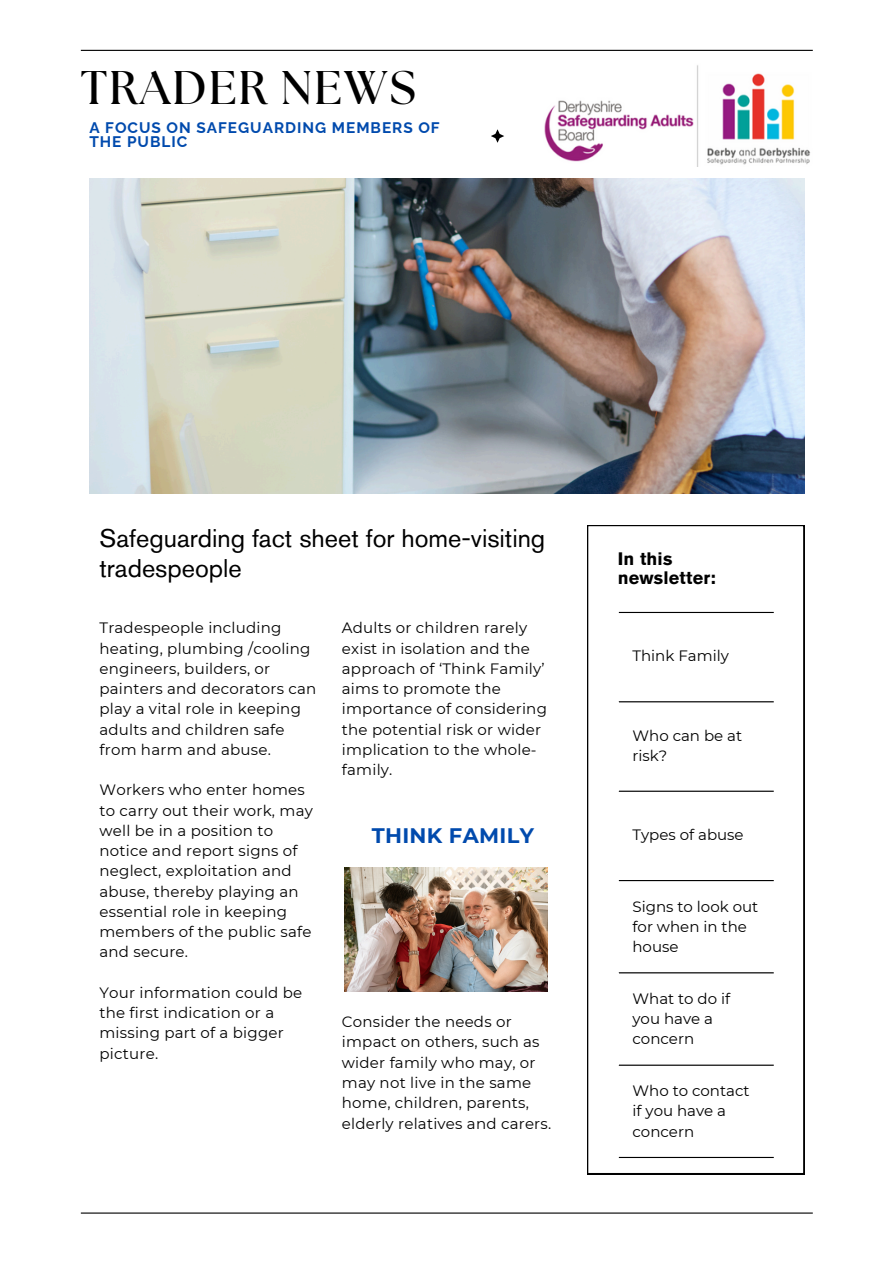
<style>
.page{position:relative;width:894px;height:1264px;background:#fff}
.page>*{position:absolute;margin:0;border:0;box-sizing:border-box;transform-origin:0 0}
.t1{font:700 47.1px "The Seasons";letter-spacing:.04em;color:#000}
.t2{font:25.5px/30.3px "Akzidenz Grotesk Pro";color:#000}
.t3{font:700 21px "Montserrat";letter-spacing:.015em;color:#004aad}
.t4{font:700 18px/19.2px "Akzidenz Grotesk Pro";letter-spacing:.01em;color:#000}
.t5{font:700 15.3px/14.7px "Raleway";letter-spacing:.065em;color:#004aad}
.t6{font:15px/20.2px "Montserrat";letter-spacing:.015em;color:#000}
</style>
<div class="page">
<hr style="left:81px;top:50px;width:731px;height:1px;background:#000">
<hr style="left:81px;top:1212px;width:731px;height:1px;background:#000">
<svg style="left:491px;top:129px;width:13px;height:14px"></svg>
<svg style="left:587px;top:525px;width:217px;height:649px"></svg>
<hr style="left:618px;top:612px;width:155px;height:1px;background:#000">
<hr style="left:618px;top:701px;width:155px;height:1px;background:#000">
<hr style="left:618px;top:790px;width:155px;height:1px;background:#000">
<hr style="left:618px;top:880px;width:155px;height:1px;background:#000">
<hr style="left:618px;top:972px;width:155px;height:1px;background:#000">
<hr style="left:618px;top:1064px;width:155px;height:1px;background:#000">
<hr style="left:618px;top:1156px;width:155px;height:1px;background:#000">
<img style="left:344px;top:868px;width:203px;height:123px">
<img style="left:89px;top:178px;width:715px;height:315px">
<img style="left:544px;top:65px;width:267px;height:101px">
<p class="t1" style="left:81px;top:67px;width:336px">TRADER NEWS</p>
<p class="t5" style="left:89px;top:120px;width:352px">A FOCUS ON SAFEGUARDING MEMBERS OF<br>THE PUBLIC</p>
<h1 class="t2" style="left:99px;top:525px;width:447px">Safeguarding fact sheet for home-visiting tradespeople</h1>
<p class="t6" style="left:99px;top:617px;width:218px">Tradespeople including heating, plumbing /cooling engineers, builders, or painters and decorators can play a vital role in keeping adults and children safe from harm and abuse.</p>
<p class="t6" style="left:99px;top:779px;width:215px">Workers who enter homes to carry out their work, may well be in a position to notice and report signs of neglect, exploitation and abuse, thereby playing an essential role in keeping members of the public safe and secure.</p>
<p class="t6" style="left:99px;top:982px;width:204px">Your information could be the first indication or a missing part of a bigger picture.</p>
<p class="t6" style="left:342px;top:617px;width:206px">Adults or children rarely exist in isolation and the approach of ‘Think Family’ aims to promote the importance of considering the potential risk or wider implication to the whole&shy;family.</p>
<p class="t3" style="left:371px;top:822px;width:163px">THINK FAMILY</p>
<p class="t6" style="left:342px;top:1011px;width:211px">Consider the needs or impact on others, such as wider family who may, or may not live in the same home, children, parents, elderly relatives and carers.</p>
<p class="t4" style="left:617px;top:550px;width:99px">In this newsletter:</p>
<p class="t6" style="left:632px;top:646px;width:98px">Think Family</p>
<p class="t6" style="left:632px;top:725px;width:111px">Who can be at risk?</p>
<p class="t6" style="left:632px;top:824px;width:113px">Types of abuse</p>
<p class="t6" style="left:632px;top:896px;width:127px">Signs to look out for when in the house</p>
<p class="t6" style="left:632px;top:988px;width:99px">What to do if you have a concern</p>
<h2 class="t6" style="left:632px;top:1080px;width:119px">Who to contact if you have a concern</h2>
</div>
